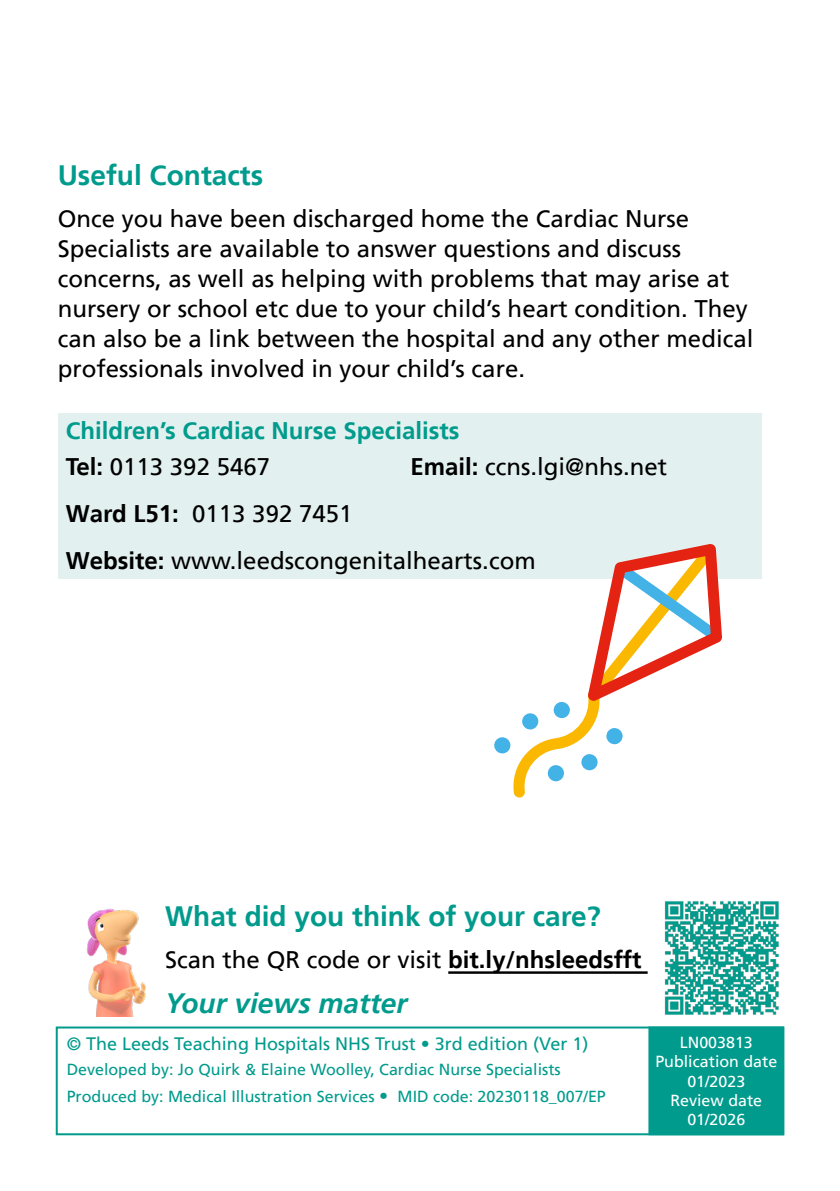
<style>
.page{position:relative;width:840px;height:1191px;background:#fff}
.page>*{position:absolute;margin:0;border:0;box-sizing:border-box;transform-origin:0 0}
.t1{font:700 28px "Frutiger LT";color:#009b8c}
.t2{font:italic 700 28px "Frutiger LT";color:#009b8c}
.t3{font:24px/30px "Frutiger LT";color:#000}
.t4{font:700 24px/35.6px "Frutiger LT";color:#009b8c}
.t5{font:18px "Frutiger LT";color:#009b8c}
.t6{font:16px/27.2px "Frutiger LT";color:#009b8c}
.t7{font:16px/19.2px "Frutiger LT";color:#fff;text-align:center}
.s1{color:#000}
.s2{font-weight:400;color:#000}
.s3{font-weight:700}
.s4{font-size:18px}
</style>
<div class="page">
<div style="left:56px;top:1026px;width:727px;height:109px;border:2px solid #009b8c"></div>
<div style="left:648px;top:1026px;width:135px;height:109px;background:#009b8c;border:2px solid #009b8c"></div>
<div style="left:58px;top:413px;width:703px;height:165px;background:#e2f0ef"></div>
<svg style="left:510px;top:578px;width:113px;height:220px"></svg>
<svg style="left:553px;top:701px;width:17px;height:17px"></svg>
<svg style="left:605px;top:727px;width:17px;height:17px"></svg>
<svg style="left:493px;top:736px;width:17px;height:18px"></svg>
<svg style="left:521px;top:713px;width:17px;height:17px"></svg>
<svg style="left:580px;top:753px;width:17px;height:18px"></svg>
<svg style="left:547px;top:764px;width:17px;height:18px"></svg>
<svg style="left:587px;top:544px;width:134px;height:157px"></svg>
<img style="left:87px;top:908px;width:59px;height:108px">
<hr style="left:448px;top:971px;width:199px;height:2px;background:#000">
<img style="left:664px;top:901px;width:115px;height:114px">
<p class="t1" style="left:58px;top:159px;width:207px">Useful Contacts</p>
<p class="t3" style="left:58px;top:204px;width:696px">Once you have been discharged home the Cardiac Nurse Specialists are available to answer questions and discuss concerns, as well as helping with problems that may arise at nursery or school etc due to your child’s heart condition. They can also be a link between the hospital and any other medical professionals involved in your child’s care.</p>
<p class="t4" style="left:66px;top:413px;width:395px">Children’s Cardiac Nurse Specialists<br><span class="s1">Tel:</span> <span class="s2">0113 392 5467</span></p>
<p class="t3" style="left:410px;top:452px;width:258px"><span class="s3">Email:</span> ccns.lgi@nhs.net</p>
<p class="t3" style="left:66px;top:490px;width:471px;line-height:47px"><span class="s3">Ward L51:</span> 0113 392 7451<br><span class="s3">Website:</span> www.leedscongenitalhearts.com</p>
<p class="t1" style="left:165px;top:900px;width:437px">What did you think of your care?</p>
<p class="t3" style="left:165px;top:944px;width:477px">Scan the QR code or visit <span class="s3">bit.ly/nhsleedsfft</span></p>
<p class="t2" style="left:165px;top:986px;width:243px">Your views matter</p>
<p class="t5" style="left:67px;top:1032px;width:523px">© The Leeds Teaching Hospitals NHS Trust • 3rd edition (Ver 1)</p>
<p class="t6" style="left:67px;top:1055px;width:540px">Developed by: Jo Quirk &amp; Elaine Woolley, Cardiac Nurse Specialists<br>Produced by: Medical Illustration Services <span class="s4">•</span> MID code: 20230118_007/EP</p>
<p class="t7" style="left:655px;top:1033px;width:123px">LN003813<br>Publication date<br>01/2023<br>Review date<br>01/2026</p>
</div>
